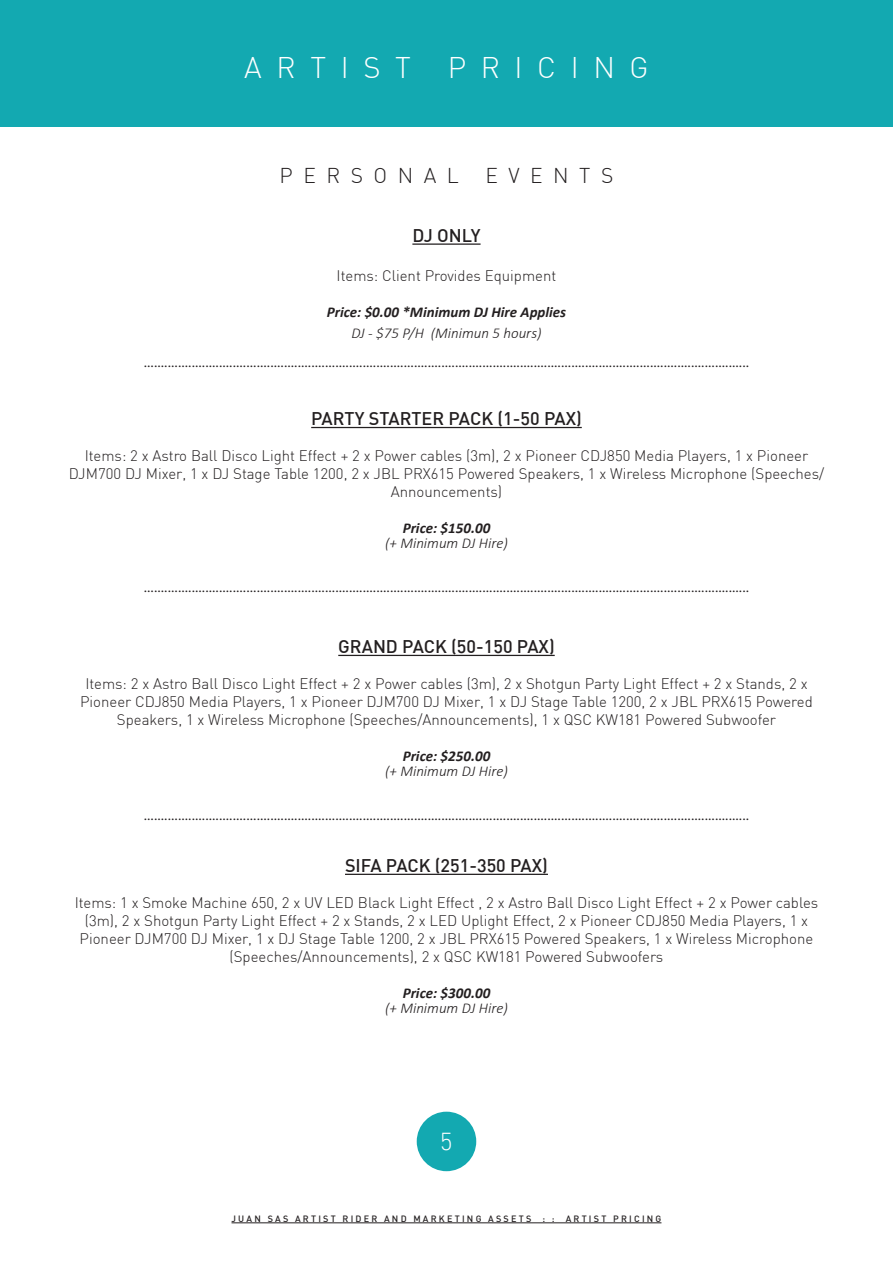
<style>
.page{position:relative;width:893px;height:1263px;background:#fff}
.page>*{position:absolute;margin:0;border:0;box-sizing:border-box;transform-origin:0 0}
.t1{font:300 29.25px "DIN";letter-spacing:.5em;color:#fff}
.t2{font:300 24px "DIN";color:#fff}
.t3{font:300 21px "DIN";letter-spacing:.5em;color:#231f20}
.t4{font:500 18px "DIN";color:#231f20}
.t5{font:300 15px/18px "DIN";color:#231f20;text-align:center}
.t6{font:15px "Minion Pro";color:#231f20}
.t7{font:italic 300 15px "Calibri";color:#231f20}
.t8{font:italic 700 15px "Calibri";color:#231f20}
.t9{font:500 9px "DIN";letter-spacing:.25em;color:#231f20}
</style>
<div class="page">
<div style="left:0;top:0;width:893px;height:127px;background:#13a9b1"></div>
<div style="left:417px;top:1112px;width:59px;height:59px;background:#13a9b1;border-radius:50%"></div>
<hr style="left:345px;top:874px;width:203px;height:1px;background:#231f20">
<hr style="left:338px;top:655px;width:217px;height:1px;background:#231f20">
<hr style="left:311px;top:427px;width:271px;height:1px;background:#231f20">
<hr style="left:412px;top:243px;width:69px;height:2px;background:#231f20">
<hr style="left:231px;top:1222px;width:430px;height:1px;background:#231f20">
<p class="t1" style="left:244px;top:49px;width:168px">ARTIST</p>
<p class="t1" style="left:448px;top:49px;width:202px">PRICING</p>
<p class="t3" style="left:280px;top:162px;width:181px">PERSONAL</p>
<p class="t3" style="left:485px;top:162px;width:129px">EVENTS</p>
<p class="t4" style="left:412px;top:224px;width:70px">DJ ONLY</p>
<p class="t5" style="left:337px;top:267px;width:221px">Items: Client Provides Equipment</p>
<p class="t8" style="left:327px;top:302px;width:241px">Price: $0.00 *Minimum DJ Hire Applies</p>
<p class="t7" style="left:351px;top:324px;width:192px">DJ - $75 P/H (Minimun 5 hours)</p>
<p class="t6" style="left:144px;top:352px;width:607px">.................................................................................................................................................................................</p>
<p class="t4" style="left:311px;top:407px;width:272px">PARTY STARTER PACK (1-50 PAX)</p>
<p class="t5" style="left:69px;top:446px;width:757px">Items: 2 x Astro Ball Disco Light Effect + 2 x Power cables (3m), 2 x Pioneer CDJ850 Media Players, 1 x Pioneer<br>DJM700 DJ Mixer, 1 x DJ Stage Table 1200, 2 x JBL PRX615 Powered Speakers, 1 x Wireless Microphone (Speeches/<br>Announcements)</p>
<p class="t8" style="left:403px;top:517px;width:89px">Price: $150.00</p>
<p class="t7" style="left:385px;top:534px;width:124px">(+ Minimum DJ Hire)</p>
<p class="t6" style="left:144px;top:578px;width:607px">.................................................................................................................................................................................</p>
<p class="t4" style="left:338px;top:635px;width:218px">GRAND PACK (50-150 PAX)</p>
<p class="t5" style="left:80px;top:674px;width:734px">Items: 2 x Astro Ball Disco Light Effect + 2 x Power cables (3m), 2 x Shotgun Party Light Effect + 2 x Stands, 2 x<br>Pioneer CDJ850 Media Players, 1 x Pioneer DJM700 DJ Mixer, 1 x DJ Stage Table 1200, 2 x JBL PRX615 Powered<br>Speakers, 1 x Wireless Microphone (Speeches/Announcements), 1 x QSC KW181 Powered Subwoofer</p>
<p class="t8" style="left:403px;top:745px;width:89px">Price: $250.00</p>
<p class="t7" style="left:385px;top:762px;width:124px">(+ Minimum DJ Hire)</p>
<p class="t6" style="left:144px;top:805px;width:607px">.................................................................................................................................................................................</p>
<p class="t4" style="left:345px;top:854px;width:204px">SIFA PACK (251-350 PAX)</p>
<p class="t5" style="left:75px;top:893px;width:745px">Items: 1 x Smoke Machine 650, 2 x UV LED Black Light Effect , 2 x Astro Ball Disco Light Effect + 2 x Power cables (3m), 2 x Shotgun Party Light Effect + 2 x Stands, 2 x LED Uplight Effect, 2 x Pioneer CDJ850 Media Players, 1 x Pioneer DJM700 DJ Mixer, 1 x DJ Stage Table 1200, 2 x JBL PRX615 Powered Speakers, 1 x Wireless Microphone (Speeches/Announcements), 2 x QSC KW181 Powered Subwoofers</p>
<p class="t8" style="left:403px;top:982px;width:89px">Price: $300.00</p>
<p class="t7" style="left:385px;top:998px;width:124px">(+ Minimum DJ Hire)</p>
<p class="t2" style="left:440px;top:1127px;width:14px">5</p>
<p class="t9" style="left:231px;top:1212px;width:431px">JUAN SAS ARTIST RIDER AND MARKETING ASSETS : : ARTIST PRICING</p>
</div>
